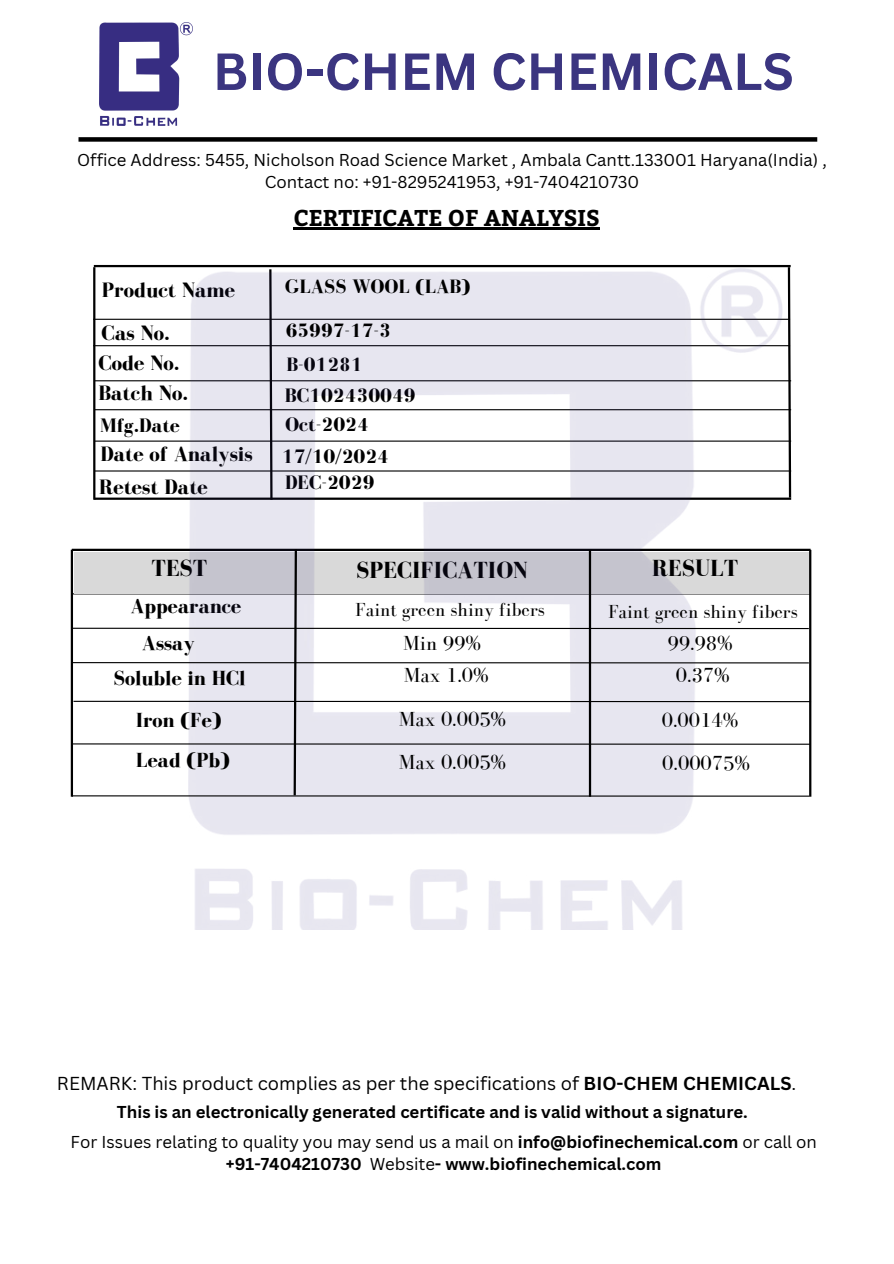
<style>
.page{position:relative;width:894px;height:1264px;background:#fff}
.page>*{position:absolute;margin:0;border:0;box-sizing:border-box;transform-origin:0 0}
.t1{font:700 51px "Canva Sans";color:#3b3580}
.t2{font:700 24px "Bodoni FLF";color:#000}
.t3{font:700 22.8px "Bitter";color:#000}
.t4{font:700 21.45px/42.6px "Bodoni FLF";color:#000}
.t5{font:21px "Bodoni FLF";color:#000}
.t6{font:700 21px "Bodoni FLF";color:#000}
.t7{font:700 20.1px/29px "Bodoni FLF";color:#000}
.t8{font:700 19.95px "Bodoni FLF";color:#000}
.t9{font:19.5px "Bodoni FLF";color:#000}
.t10{font:18.3px "Canva Sans";color:#000}
.t11{font:700 16.8px/29.2px "Canva Sans";color:#000}
.t12{font:16.8px/22.5px "Canva Sans";color:#000;text-align:center}
.s1{font-weight:700}
.s2{font-weight:400}
</style>
<div class="page">
<div style="left:78px;top:137px;width:739px;height:5px;background:#000"></div>
<img style="left:100px;top:22px;width:92px;height:104px">
<hr style="left:293px;top:228px;width:306px;height:2px;background:#000">
<hr style="left:72px;top:593px;width:738px;height:1px;background:#000">
<hr style="left:72px;top:548px;width:738px;height:3px;background:#000">
<div style="left:74px;top:552px;width:736px;height:41px;background:#d9d9d9"></div>
<hr style="left:93px;top:319px;width:696px;height:1px;background:#000">
<hr style="left:93px;top:345px;width:696px;height:1px;background:#000">
<hr style="left:94px;top:380px;width:697px;height:1px;background:#000">
<hr style="left:94px;top:409px;width:697px;height:1px;background:#000">
<hr style="left:94px;top:440px;width:697px;height:1px;background:#000">
<hr style="left:94px;top:470px;width:697px;height:1px;background:#000">
<hr style="left:94px;top:497px;width:697px;height:3px;background:#000">
<hr style="left:93px;top:267px;width:2px;height:233px;background:#000">
<svg style="left:786px;top:265px;width:6px;height:235px"></svg>
<hr style="left:94px;top:265px;width:696px;height:2px;background:#000">
<hr style="left:808px;top:550px;width:3px;height:246px;background:#000">
<img style="left:189px;top:269px;width:592px;height:660px">
<hr style="left:71px;top:662px;width:737px;height:1px;background:#000">
<svg style="left:292px;top:547px;width:6px;height:250px"></svg>
<hr style="left:71px;top:627px;width:737px;height:2px;background:#000">
<hr style="left:71px;top:549px;width:2px;height:247px;background:#000">
<hr style="left:73px;top:700px;width:737px;height:2px;background:#000">
<hr style="left:72px;top:795px;width:737px;height:1px;background:#000">
<hr style="left:588px;top:550px;width:3px;height:246px;background:#000">
<hr style="left:72px;top:743px;width:737px;height:1px;background:#000">
<h1 class="t1" style="left:213px;top:35px;width:582px">BIO-CHEM CHEMICALS</h1>
<p class="t12" style="left:77px;top:148px;width:751px">Office Address: 5455, Nicholson Road Science Market , Ambala Cantt.133001 Haryana(India) ,<br>Contact no: +91-8295241953, +91-7404210730</p>
<p class="t4" style="left:102px;top:268px;width:135px">Product Name<br>Cas No.</p>
<p class="t4" style="left:98px;top:347px;width:91px;line-height:30.5px">Code No.<br>Batch No.</p>
<p class="t7" style="left:100px;top:410px;width:81px">Mfg.Date</p>
<p class="t4" style="left:99px;top:437px;width:155px;line-height:33px">Date of Analysis<br>Retest Date</p>
<h3 class="t3" style="left:293px;top:201px;width:308px">CERTIFICATE OF ANALYSIS</h3>
<p class="t8" style="left:285px;top:276px;width:187px">GLASS WOOL (LAB)</p>
<p class="t8" style="left:286px;top:319px;width:107px">65997-17-3</p>
<p class="t8" style="left:286px;top:353px;width:78px">B-01281</p>
<p class="t7" style="left:285px;top:380px;width:132px">BC102430049<br>Oct-2024</p>
<p class="t7" style="left:282px;top:442px;width:109px;line-height:26.5px">17/10/2024<br>DEC-2029</p>
<h2 class="t2" style="left:151px;top:554px;width:57px">TEST</h2>
<h2 class="t2" style="left:356px;top:557px;width:173px">SPECIFICATION</h2>
<h2 class="t2" style="left:652px;top:554px;width:87px">RESULT</h2>
<p class="t6" style="left:130px;top:594px;width:112px">Appearance</p>
<p class="t9" style="left:355px;top:599px;width:191px">Faint green shiny fibers</p>
<p class="t9" style="left:607px;top:601px;width:191px">Faint green shiny fibers</p>
<p class="t6" style="left:142px;top:631px;width:54px">Assay</p>
<p class="t5" style="left:403px;top:631px;width:79px">Min 99%</p>
<p class="t5" style="left:667px;top:631px;width:67px">99.98%</p>
<p class="t6" style="left:113px;top:666px;width:134px">Soluble in HCl</p>
<p class="t5" style="left:404px;top:664px;width:86px">Max 1.0%</p>
<p class="t6" style="left:136px;top:708px;width:87px">Iron (Fe)</p>
<p class="t5" style="left:399px;top:707px;width:109px">Max 0.005%</p>
<p class="t5" style="left:661px;top:709px;width:78px">0.0014%</p>
<p class="t5" style="left:675px;top:664px;width:55px">0.37%</p>
<p class="t6" style="left:136px;top:749px;width:96px">Lead (Pb)</p>
<p class="t5" style="left:399px;top:750px;width:109px">Max 0.005%</p>
<p class="t5" style="left:662px;top:751px;width:89px">0.00075%</p>
<p class="t10" style="left:57px;top:1070px;width:740px">REMARK: This product complies as per the specifications of <span class="s1">BIO-CHEM CHEMICALS</span>.</p>
<p class="t11" style="left:71px;top:1097px;width:747px;text-indent:46px">This is an electronically generated certificate and is valid without a signature.<br><span class="s2">For Issues relating to quality you may send us a mail on</span> info@biofinechemical.com <span class="s2">or call on</span></p>
<p class="t11" style="left:226px;top:1148px;width:437px">+91-7404210730 <span class="s2">Website</span>- www.biofinechemical.com</p>
</div>
